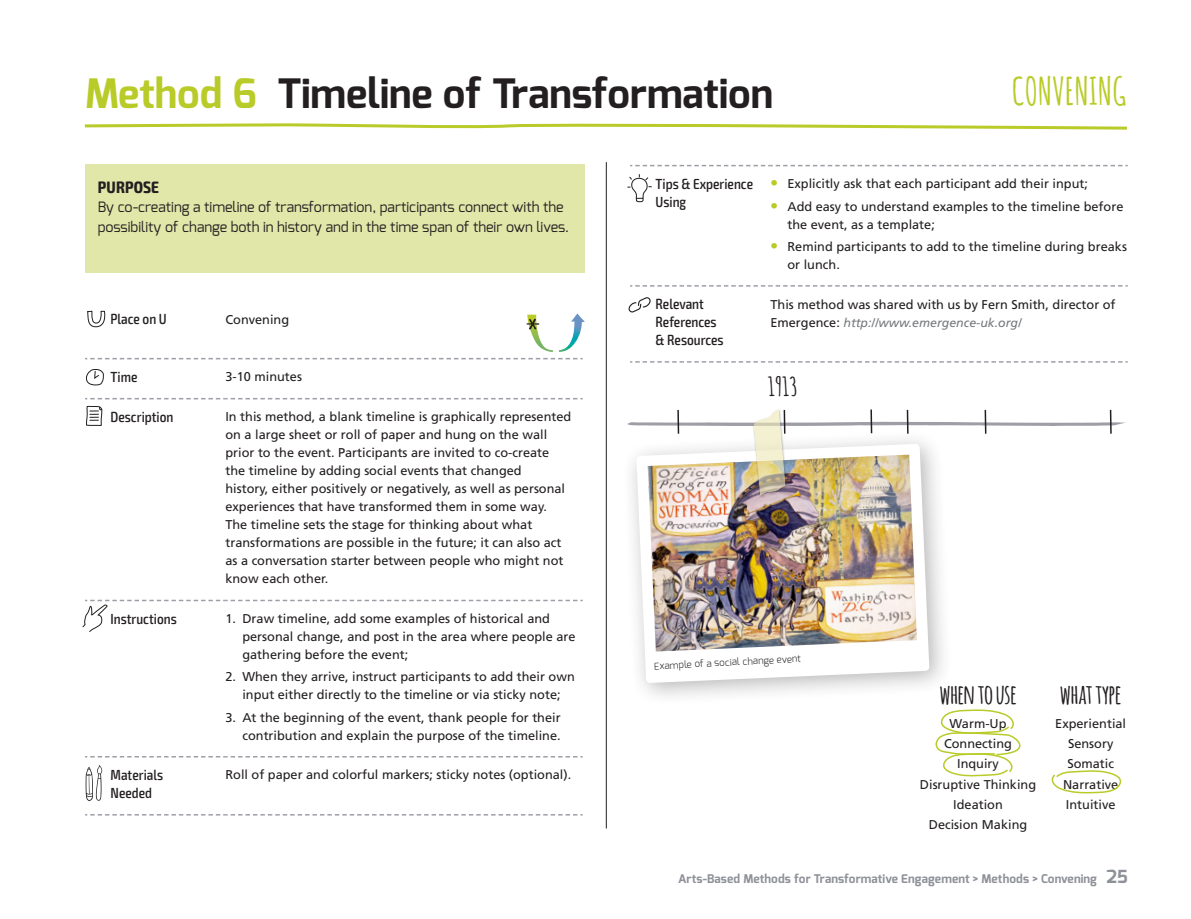
<style>
.page{position:relative;width:1191px;height:919px;background:#fff}
.page>*{position:absolute;margin:0;border:0;box-sizing:border-box;transform-origin:0 0}
.paragraaf_kop_bovena{font:700 40.5px "Exo";color:#231f20}
.t1{font:700 37.5px "Amatic SC";color:#b9cb28}
.platte_tekst_tabel{font:700 27px "Amatic";color:#231f20}
.tip_or_quote{font:700 25.5px "Amatic SC";color:#231f20}
.purpose_kop{font:700 condensed 16.5px "Exo 2";letter-spacing:.01em;color:#231f20}
.tabel_kop{font:500 condensed 14.7px/18px "Exo 2";color:#231f20}
.intro{font:14.25px/19.5px "Exo";color:#231f20}
.platte_tekst_tabel-2{font:12.75px/18px "Frutiger";color:#231f20}
.platte_tekst_tabel-3{font:italic 12.3px "Frutiger";color:#76787b}
.t2{font:700 12px "Exo";letter-spacing:.01em;color:#8f9199}
.fotobijschrift{font:300 9.75px "Exo";color:#231f20}
.s1{color:#b9cb28}
.s2{font-weight:900;font-size:15px;color:#b9cb28}
.s3{font-style:normal;font-size:12.75px;color:#231f20}
.s4{font-size:18px}
</style>
<div class="page">
<hr style="left:606px;top:162px;width:1px;height:666px;background:#231f20">
<svg style="left:84px;top:123px;width:1043px;height:7px"></svg>
<div style="left:85px;top:164px;width:500px;height:108px;background:#e0e7a9"></div>
<svg style="left:85px;top:814px;width:498px;height:1px"></svg>
<svg style="left:85px;top:756px;width:498px;height:1px"></svg>
<svg style="left:85px;top:358px;width:498px;height:1px"></svg>
<svg style="left:85px;top:398px;width:498px;height:1px"></svg>
<svg style="left:87px;top:310px;width:19px;height:17px"></svg>
<svg style="left:82px;top:599px;width:501px;height:33px"></svg>
<svg style="left:86px;top:405px;width:17px;height:21px"></svg>
<svg style="left:86px;top:765px;width:16px;height:36px"></svg>
<svg style="left:628px;top:297px;width:23px;height:16px"></svg>
<svg style="left:627px;top:174px;width:25px;height:29px"></svg>
<svg style="left:630px;top:165px;width:497px;height:1px"></svg>
<svg style="left:630px;top:285px;width:497px;height:1px"></svg>
<svg style="left:630px;top:361px;width:497px;height:1px"></svg>
<svg style="left:85px;top:369px;width:19px;height:17px"></svg>
<div style="left:621px;top:429px;width:331px;height:277px;background:#231f20;opacity:.32"></div>
<svg style="left:636px;top:495px;width:293px;height:188px"></svg>
<img style="left:647px;top:495px;width:270px;height:156px">
<svg style="left:559px;top:313px;width:26px;height:39px"></svg>
<svg style="left:526px;top:314px;width:27px;height:38px"></svg>
<div style="left:752px;top:408px;width:36px;height:90px;background:#231f20;opacity:.55"></div>
<svg style="left:621px;top:409px;width:504px;height:86px"></svg>
<svg style="left:1051px;top:770px;width:71px;height:24px"></svg>
<svg style="left:935px;top:709px;width:86px;height:67px"></svg>
<p class="paragraaf_kop_bovena" style="left:85px;top:67px;width:689px"><span class="s1">Method 6</span> Timeline of Transformation</p>
<h2 class="t1" style="left:1011px;top:64px;width:117px">CONVENING</h2>
<p class="purpose_kop" style="left:98px;top:177px;width:63px">PURPOSE</p>
<p class="intro" style="left:98px;top:197px;width:472px">By co-creating a timeline of transformation, participants connect with the possibility of change both in history and in the time span of their own lives.</p>
<p class="tabel_kop" style="left:111px;top:310px;width:58px">Place on U</p>
<p class="platte_tekst_tabel-2" style="left:225px;top:310px;width:65px">Convening</p>
<p class="tabel_kop" style="left:111px;top:368px;width:28px">Time</p>
<p class="platte_tekst_tabel-2" style="left:225px;top:368px;width:78px">3-10 minutes</p>
<p class="tabel_kop" style="left:111px;top:408px;width:64px">Description</p>
<p class="platte_tekst_tabel-2" style="left:225px;top:408px;width:347px">In this method, a blank timeline is graphically represented on a large sheet or roll of paper and hung on the wall prior to the event. Participants are invited to co-create the timeline by adding social events that changed<br>history, either positively or negatively, as well as personal experiences that have transformed them in some way.<br>The timeline sets the stage for thinking about what transformations are possible in the future; it can also act as a conversation starter between people who might not know each other.</p>
<p class="tabel_kop" style="left:111px;top:609px;width:68px">Instructions</p>
<p class="platte_tekst_tabel-2" style="left:242px;top:609px;width:335px;text-indent:-17px">1. Draw timeline, add some examples of historical and personal change, and post in the area where people are gathering before the event;</p>
<p class="platte_tekst_tabel-2" style="left:225px;top:668px;width:351px;text-align:center">2. When they arrive, instruct participants to add their own input either directly to the timeline or via sticky note;</p>
<p class="platte_tekst_tabel-2" style="left:225px;top:708px;width:337px;text-align:right">3. At the beginning of the event, thank people for their contribution and explain the purpose of the timeline.</p>
<p class="tabel_kop" style="left:111px;top:765px;width:54px">Materials<br>Needed</p>
<p class="platte_tekst_tabel-2" style="left:225px;top:765px;width:347px">Roll of paper and colorful markers; sticky notes (optional).</p>
<p class="tabel_kop" style="left:655px;top:175px;width:99px">Tips &amp; Experience<br>Using</p>
<p class="platte_tekst_tabel-2" style="left:770px;top:175px;width:319px"><span class="s2">•</span> Explicitly ask that each participant add their input;</p>
<p class="platte_tekst_tabel-2" style="left:787px;top:197px;width:337px;text-indent:-17px"><span class="s2">•</span> Add easy to understand examples to the timeline before the event, as a template;</p>
<p class="platte_tekst_tabel-2" style="left:787px;top:237px;width:341px;text-indent:-17px"><span class="s2">•</span> Remind participants to add to the timeline during breaks or lunch.</p>
<p class="tabel_kop" style="left:655px;top:295px;width:70px">Relevant<br>References &amp; Resources</p>
<p class="platte_tekst_tabel-2" style="left:770px;top:295px;width:347px">This method was shared with us by Fern Smith, director of</p>
<p class="platte_tekst_tabel-3" style="left:770px;top:315px;width:253px"><span class="s3">Emergence:</span> http://www.emergence-uk.org/</p>
<p class="tip_or_quote" style="left:767px;top:368px;width:31px">1913</p>
<p class="fotobijschrift" style="left:653px;top:659px;width:149px;rotate:-3deg">Example of a social change event</p>
<p class="platte_tekst_tabel" style="left:939px;top:675px;width:78px">WHEN TO USE</p>
<p class="platte_tekst_tabel-2" style="left:949px;top:714px;width:59px">Warm-Up</p>
<p class="platte_tekst_tabel-2" style="left:944px;top:734px;width:69px">Connecting</p>
<p class="platte_tekst_tabel-2" style="left:957px;top:754px;width:43px">Inquiry</p>
<p class="platte_tekst_tabel-2" style="left:920px;top:775px;width:118px">Disruptive Thinking</p>
<p class="platte_tekst_tabel-2" style="left:953px;top:795px;width:51px">Ideation</p>
<p class="platte_tekst_tabel-2" style="left:928px;top:815px;width:100px">Decision Making</p>
<p class="platte_tekst_tabel" style="left:1060px;top:675px;width:62px">WHAT TYPE</p>
<p class="platte_tekst_tabel-2" style="left:1055px;top:714px;width:72px">Experiential</p>
<p class="platte_tekst_tabel-2" style="left:1068px;top:734px;width:47px">Sensory</p>
<p class="platte_tekst_tabel-2" style="left:1067px;top:754px;width:48px">Somatic</p>
<p class="platte_tekst_tabel-2" style="left:1063px;top:775px;width:57px">Narrative</p>
<p class="platte_tekst_tabel-2" style="left:1066px;top:795px;width:51px">Intuitive</p>
<p class="t2" style="left:678px;top:870px;width:451px">Arts-Based Methods for Transformative Engagement &gt; Methods &gt; Convening <span class="s4">25</span></p>
</div>
